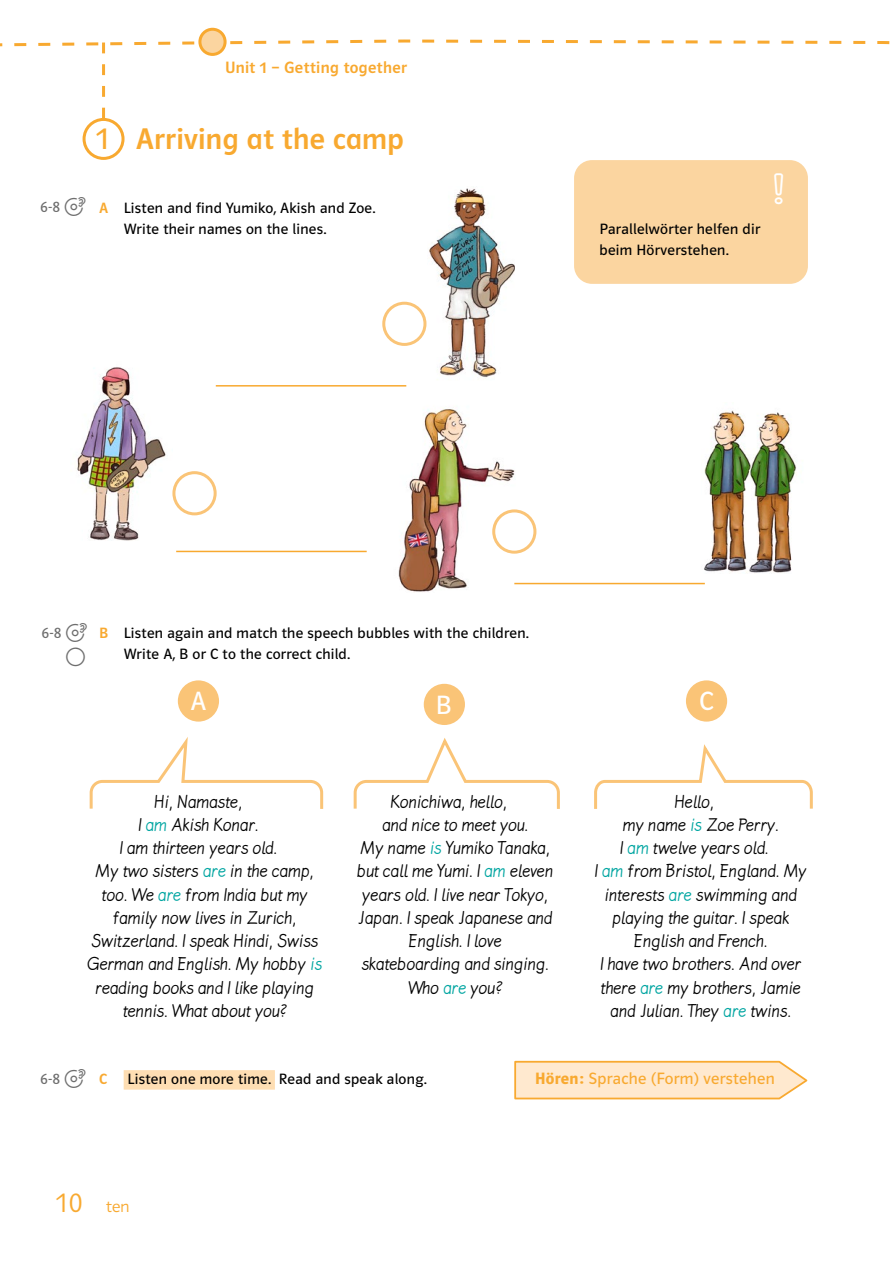
<style>
.page{position:relative;width:893px;height:1263px;background:#fff}
.page>*{position:absolute;margin:0;border:0;box-sizing:border-box;transform-origin:0 0}
.NW_Unit_Titel_LF_med_20_24{font:500 30px "Polo CEF";letter-spacing:.01em;color:#f8a930}
.NW_Unit_Ziffer_Aufgabe_LF_reg_20_24{font:30px "Polo CEF";color:#f8a930}
.NW_Seitenzahl_LF_light_18pt{font:300 27px "Polo CEF";color:#f8a930}
.NW_Unit_DYK_Ziffer_weiß_reg_17_7pt{font:26.55px "Polo CEF";color:#fff}
.NW_Tabelle_LEMME_s_reg_14_15_5{font:19.5px/23.2px "Lemme 2017";color:#000}
.t1{font:16.5px "Polo CEF";letter-spacing:.02em;color:#f8a930}
.NW_Kopfzeile_LF_med_11pt{font:500 16.5px "Polo CEF";letter-spacing:.02em;color:#f8a930}
.NW_Seitenzahl_ausgeschrieben{font:300 16.5px "Polo CEF";color:#f8a930}
.NW_Unit_Lauftext_Aufg_s_reg_flattersatz_{font:15px/21.3px "Polo CEF";letter-spacing:.02em;color:#000}
.t2{font:15px "Polo CEF";color:#6e6e6e}
.NW_Unit_Buchstabe_Aufgabe_LF_med_10_14_1{font:500 15px "Polo CEF";color:#f8a930}
.s1{color:#00a5a1}
.s2{font-weight:600}
</style>
<div class="page">
<div style="left:124px;top:1070px;width:151px;height:20px;background:#fedeb3"></div>
<svg style="left:514px;top:1060px;width:294px;height:40px"></svg>
<div style="left:83px;top:118px;width:42px;height:42px;border:3px solid #f8a930;border-radius:50%"></div>
<div style="left:574px;top:160px;width:234px;height:124px;background:#fbd5a0;border-radius:18px"></div>
<img style="left:429px;top:188px;width:85px;height:192px">
<div style="left:382px;top:302px;width:44px;height:44px;border:3px solid #fac477;border-radius:50%"></div>
<hr style="left:216px;top:385px;width:190px;height:2px;background:#f8a930">
<img style="left:704px;top:410px;width:92px;height:163px">
<img style="left:398px;top:409px;width:118px;height:183px">
<div style="left:494px;top:511px;width:41px;height:41px;background:#fff;border-radius:50%"></div>
<div style="left:492px;top:509px;width:44px;height:45px;border:3px solid #fac477;border-radius:50%"></div>
<hr style="left:514px;top:583px;width:191px;height:1px;background:#f8a930">
<img style="left:77px;top:367px;width:89px;height:174px">
<div style="left:172px;top:471px;width:45px;height:44px;border:3px solid #fac477;border-radius:50%"></div>
<hr style="left:176px;top:551px;width:191px;height:1px;background:#f8a930">
<div style="left:686px;top:680px;width:41px;height:42px;background:#fac477;border-radius:50%"></div>
<div style="left:178px;top:680px;width:41px;height:42px;background:#fac477;border-radius:50%"></div>
<div style="left:424px;top:684px;width:41px;height:41px;background:#fac477;border-radius:50%"></div>
<svg style="left:0;top:30px;width:890px;height:89px"></svg>
<div style="left:200px;top:29px;width:25px;height:25px;background:#fbd5a0;border-radius:50%"></div>
<div style="left:198px;top:28px;width:29px;height:28px;border:3px solid #f8a930;border-radius:50%"></div>
<svg style="left:594px;top:744px;width:219px;height:65px"></svg>
<svg style="left:89px;top:737px;width:235px;height:72px"></svg>
<svg style="left:353px;top:738px;width:207px;height:71px"></svg>
<p class="NW_Kopfzeile_LF_med_11pt" style="left:225px;top:58px;width:183px">Unit 1 – Getting together</p>
<p class="NW_Unit_Ziffer_Aufgabe_LF_reg_20_24" style="left:95px;top:121px;width:17px">1</p>
<p class="NW_Unit_Titel_LF_med_20_24" style="left:136px;top:121px;width:269px">Arriving at the camp</p>
<p class="t2" style="left:40px;top:198px;width:21px">6-8</p>
<p class="NW_Unit_Buchstabe_Aufgabe_LF_med_10_14_1" style="left:99px;top:199px;width:11px">A</p>
<p class="NW_Unit_Lauftext_Aufg_s_reg_flattersatz_" style="left:124px;top:197px;width:253px">Listen and find Yumiko, Akish and Zoe.</p>
<p class="NW_Unit_Lauftext_Aufg_s_reg_flattersatz_" style="left:124px;top:218px;width:204px">Write their names on the lines.</p>
<p class="NW_Unit_Lauftext_Aufg_s_reg_flattersatz_" style="left:600px;top:218px;width:162px">Parallelwörter helfen dir beim Hörverstehen.</p>
<p class="t2" style="left:42px;top:624px;width:21px">6-8</p>
<p class="NW_Unit_Buchstabe_Aufgabe_LF_med_10_14_1" style="left:99px;top:624px;width:11px">B</p>
<p class="NW_Unit_Lauftext_Aufg_s_reg_flattersatz_" style="left:124px;top:622px;width:407px">Listen again and match the speech bubbles with the children.</p>
<p class="NW_Unit_Lauftext_Aufg_s_reg_flattersatz_" style="left:124px;top:644px;width:228px">Write A, B or C to the correct child.</p>
<p class="NW_Unit_DYK_Ziffer_weiß_reg_17_7pt" style="left:191px;top:686px;width:17px">A</p>
<p class="NW_Unit_DYK_Ziffer_weiß_reg_17_7pt" style="left:435px;top:689px;width:18px">B</p>
<p class="NW_Unit_DYK_Ziffer_weiß_reg_17_7pt" style="left:699px;top:686px;width:16px">C</p>
<p class="NW_Tabelle_LEMME_s_reg_14_15_5" style="left:155px;top:790px;width:90px">Hi, Namaste,</p>
<p class="NW_Tabelle_LEMME_s_reg_14_15_5" style="left:139px;top:813px;width:122px">I <span class="s1">am</span> Akish Konar.</p>
<p class="NW_Tabelle_LEMME_s_reg_14_15_5" style="left:120px;top:836px;width:159px">I am thirteen years old.</p>
<p class="NW_Tabelle_LEMME_s_reg_14_15_5" style="left:96px;top:860px;width:220px">My two sisters <span class="s1">are</span> in the camp,</p>
<p class="NW_Tabelle_LEMME_s_reg_14_15_5" style="left:102px;top:883px;width:208px">too. We <span class="s1">are</span> from India but my</p>
<p class="NW_Tabelle_LEMME_s_reg_14_15_5" style="left:114px;top:906px;width:185px">family now lives in Zurich,</p>
<p class="NW_Tabelle_LEMME_s_reg_14_15_5" style="left:92px;top:929px;width:229px">Switzerland. I speak Hindi, Swiss</p>
<p class="NW_Tabelle_LEMME_s_reg_14_15_5" style="left:88px;top:953px;width:236px">German and English. My hobby <span class="s1">is</span></p>
<p class="NW_Tabelle_LEMME_s_reg_14_15_5" style="left:96px;top:976px;width:220px">reading books and I like playing</p>
<p class="NW_Tabelle_LEMME_s_reg_14_15_5" style="left:123px;top:999px;width:165px">tennis. What about you?</p>
<p class="NW_Tabelle_LEMME_s_reg_14_15_5" style="left:391px;top:790px;width:118px">Konichiwa, hello,</p>
<p class="NW_Tabelle_LEMME_s_reg_14_15_5" style="left:383px;top:813px;width:148px">and nice to meet you.</p>
<p class="NW_Tabelle_LEMME_s_reg_14_15_5" style="left:361px;top:836px;width:191px">My name <span class="s1">is</span> Yumiko Tanaka,</p>
<p class="NW_Tabelle_LEMME_s_reg_14_15_5" style="left:358px;top:860px;width:198px">but call me Yumi. I <span class="s1">am</span> eleven</p>
<p class="NW_Tabelle_LEMME_s_reg_14_15_5" style="left:363px;top:883px;width:188px">years old. I live near Tokyo,</p>
<p class="NW_Tabelle_LEMME_s_reg_14_15_5" style="left:359px;top:906px;width:196px">Japan. I speak Japanese and</p>
<p class="NW_Tabelle_LEMME_s_reg_14_15_5" style="left:409px;top:929px;width:94px">English. I love</p>
<p class="NW_Tabelle_LEMME_s_reg_14_15_5" style="left:362px;top:953px;width:189px">skateboarding and singing.</p>
<p class="NW_Tabelle_LEMME_s_reg_14_15_5" style="left:409px;top:976px;width:96px">Who <span class="s1">are</span> you?</p>
<p class="NW_Tabelle_LEMME_s_reg_14_15_5" style="left:623px;top:790px;width:158px;text-indent:52px">Hello,<br>my name <span class="s1">is</span> Zoe Perry.</p>
<p class="NW_Tabelle_LEMME_s_reg_14_15_5" style="left:621px;top:836px;width:150px">I <span class="s1">am</span> twelve years old.</p>
<p class="NW_Tabelle_LEMME_s_reg_14_15_5" style="left:595px;top:860px;width:214px">I <span class="s1">am</span> from Bristol, England. My</p>
<p class="NW_Tabelle_LEMME_s_reg_14_15_5" style="left:605px;top:883px;width:194px">interests <span class="s1">are</span> swimming and</p>
<p class="NW_Tabelle_LEMME_s_reg_14_15_5" style="left:613px;top:906px;width:178px">playing the guitar. I speak</p>
<p class="NW_Tabelle_LEMME_s_reg_14_15_5" style="left:634px;top:929px;width:135px">English and French.</p>
<p class="NW_Tabelle_LEMME_s_reg_14_15_5" style="left:601px;top:953px;width:202px">I have two brothers. And over</p>
<p class="NW_Tabelle_LEMME_s_reg_14_15_5" style="left:601px;top:976px;width:202px">there <span class="s1">are</span> my brothers, Jamie</p>
<p class="NW_Tabelle_LEMME_s_reg_14_15_5" style="left:611px;top:999px;width:182px">and Julian. They <span class="s1">are</span> twins.</p>
<p class="t2" style="left:40px;top:1070px;width:21px">6-8</p>
<p class="NW_Unit_Buchstabe_Aufgabe_LF_med_10_14_1" style="left:99px;top:1070px;width:9px">C</p>
<p class="t1" style="left:535px;top:1069px;width:241px"><span class="s2">Hören:</span> Sprache (Form) verstehen</p>
<p class="NW_Unit_Lauftext_Aufg_s_reg_flattersatz_" style="left:128px;top:1069px;width:301px">Listen one more time. Read and speak along.</p>
<p class="NW_Seitenzahl_LF_light_18pt" style="left:55px;top:1187px;width:29px">10</p>
<p class="NW_Seitenzahl_ausgeschrieben" style="left:106px;top:1196px;width:25px">ten</p>
</div>
